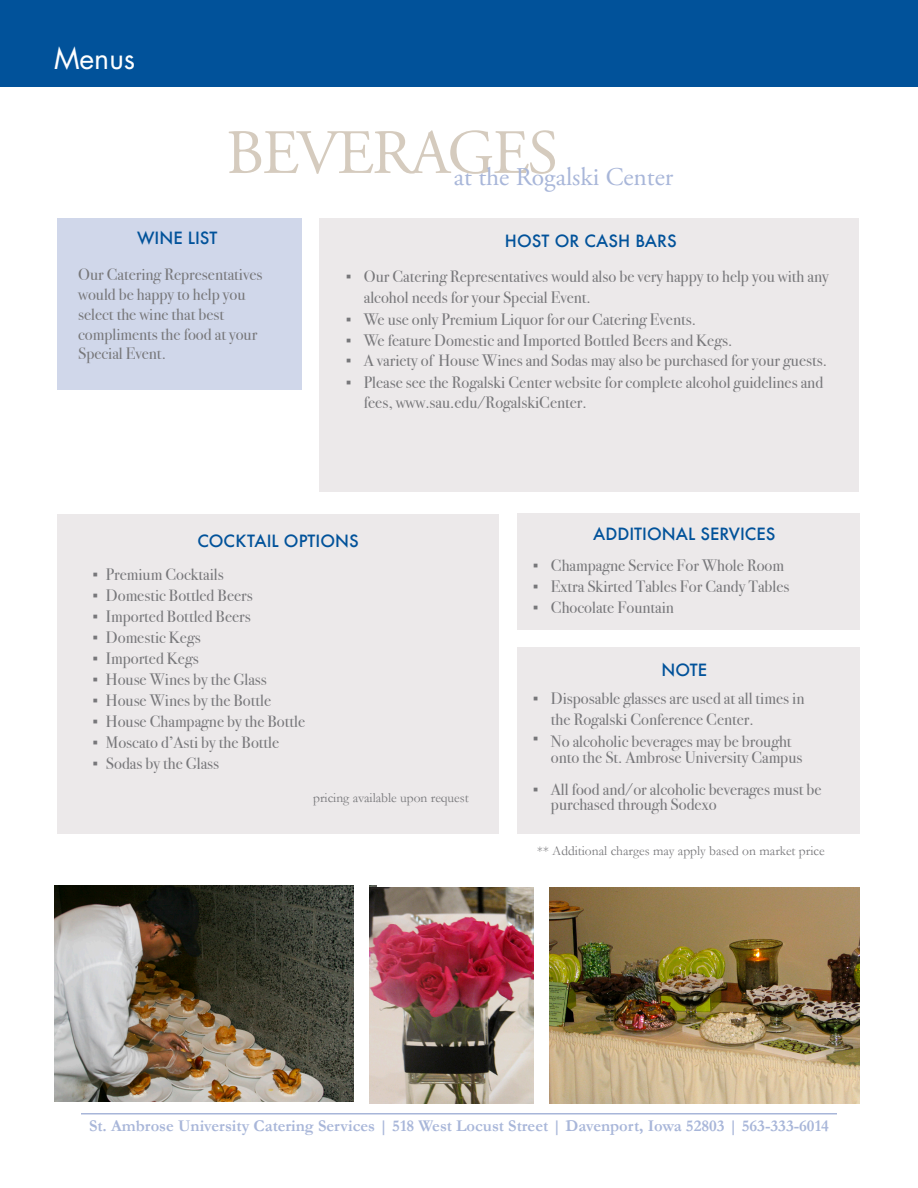
<style>
.page{position:relative;width:918px;height:1188px;background:#fff}
.page>*{position:absolute;margin:0;border:0;box-sizing:border-box;transform-origin:0 0}
.t1{font:63px "Adobe Garamond Pro";letter-spacing:-.03em;color:#d5cbbe}
.t2{font:28.5px "Futura";color:#fff}
.t3{font:25.5px "Adobe Garamond Pro";color:#a8b6d9}
.t4{font:16.5px/19.8px "Bodoni Svty Two ITCTT";color:#77777a}
.t5{font:700 16.5px "Garamond";color:#a8b6d9}
.t6{font:500 16.5px "Futura";color:#01529a}
.t7{font:16.5px "Arial";color:#77777a}
.t8{font:13.5px "Garamond";color:#77777a}
.s1{font-family:"Arial"}
</style>
<div class="page">
<div style="left:0;top:0;width:918px;height:86px;background:#01529a"></div>
<hr style="left:81px;top:1113px;width:756px;height:1px;background:#a8b6d9">
<div style="left:57px;top:218px;width:245px;height:172px;background:#d0d7ea"></div>
<div style="left:319px;top:218px;width:540px;height:274px;background:#ece9ea"></div>
<div style="left:57px;top:515px;width:442px;height:319px;background:#ece9ea"></div>
<div style="left:517px;top:513px;width:342px;height:117px;background:#ece9ea"></div>
<div style="left:517px;top:647px;width:342px;height:187px;background:#ece9ea"></div>
<img style="left:54px;top:886px;width:323px;height:216px">
<img style="left:549px;top:887px;width:310px;height:216px">
<img style="left:369px;top:887px;width:165px;height:216px">
<div style="left:355px;top:881px;width:14px;height:227px;background:#fff"></div>
<p class="t2" style="left:54px;top:40px;width:83px">Menus</p>
<p class="t1" style="left:226px;top:115px;width:334px">BEVERAGES</p>
<p class="t3" style="left:454px;top:162px;width:221px">at the Rogalski Center</p>
<p class="t6" style="left:137px;top:226px;width:82px">WINE LIST</p>
<p class="t4" style="left:78px;top:263px;width:186px">Our Catering Representatives would be happy to help you select the wine that best compliments the food at your<br>Special Event.</p>
<p class="t6" style="left:505px;top:229px;width:173px">HOST OR CASH BARS</p>
<p class="t4" style="left:364px;top:264px;width:466px;line-height:21px;text-indent:-18px"><span class="s1">▪</span> Our Catering Representatives would also be very happy to help you with any alcohol needs for your Special Event.</p>
<p class="t4" style="left:346px;top:308px;width:352px"><span class="s1">▪</span> We use only Premium Liquor for our Catering Events.</p>
<p class="t4" style="left:346px;top:329px;width:388px"><span class="s1">▪</span> We feature Domestic and Imported Bottled Beers and Kegs.</p>
<p class="t4" style="left:346px;top:349px;width:483px"><span class="s1">▪</span> A variety of House Wines and Sodas may also be purchased for your guests.</p>
<p class="t4" style="left:364px;top:371px;width:461px;text-indent:-18px"><span class="s1">▪</span> Please see the Rogalski Center website for complete alcohol guidelines and fees, www.sau.edu/RogalskiCenter.</p>
<p class="t6" style="left:197px;top:530px;width:163px">COCKTAIL OPTIONS</p>
<p class="t6" style="left:593px;top:523px;width:184px">ADDITIONAL SERVICES</p>
<p class="t4" style="left:92px;top:563px;width:133px"><span class="s1">▪</span> Premium Cocktails</p>
<p class="t4" style="left:92px;top:584px;width:162px"><span class="s1">▪</span> Domestic Bottled Beers</p>
<p class="t4" style="left:92px;top:605px;width:160px"><span class="s1">▪</span> Imported Bottled Beers</p>
<p class="t4" style="left:92px;top:626px;width:110px"><span class="s1">▪</span> Domestic Kegs</p>
<p class="t4" style="left:92px;top:647px;width:108px"><span class="s1">▪</span> Imported Kegs</p>
<p class="t4" style="left:92px;top:668px;width:176px"><span class="s1">▪</span> House Wines by the Glass</p>
<p class="t4" style="left:92px;top:689px;width:180px"><span class="s1">▪</span> House Wines by the Bottle</p>
<p class="t4" style="left:92px;top:710px;width:214px"><span class="s1">▪</span> House Champagne by the Bottle</p>
<p class="t4" style="left:92px;top:731px;width:188px"><span class="s1">▪</span> Moscato d’Asti by the Bottle</p>
<p class="t4" style="left:92px;top:752px;width:128px"><span class="s1">▪</span> Sodas by the Glass</p>
<p class="t8" style="left:313px;top:790px;width:157px">pricing available upon request</p>
<p class="t4" style="left:533px;top:554px;width:253px"><span class="s1">▪</span> Champagne Service For Whole Room</p>
<p class="t4" style="left:533px;top:575px;width:258px"><span class="s1">▪</span> Extra Skirted Tables For Candy Tables</p>
<p class="t4" style="left:533px;top:596px;width:142px"><span class="s1">▪</span> Chocolate Fountain</p>
<p class="t6" style="left:662px;top:659px;width:47px">NOTE</p>
<p class="t4" style="left:551px;top:686px;width:255px;line-height:21px;text-indent:-18px"><span class="s1">▪</span> Disposable glasses are used at all times in the Rogalski Conference Center.</p>
<p class="t7" style="left:533px;top:727px;width:7px">▪</p>
<p class="t4" style="left:551px;top:732px;width:253px;line-height:15.8px">No alcoholic beverages may be brought onto the St. Ambrose University Campus</p>
<p class="t4" style="left:551px;top:779px;width:272px;line-height:15.8px">All food and/or alcoholic beverages must be purchased through Sodexo</p>
<p class="t7" style="left:533px;top:779px;width:7px">▪</p>
<p class="t8" style="left:537px;top:842px;width:289px">** Additional charges may apply based on market price</p>
<p class="t5" style="left:89px;top:1116px;width:741px">St. Ambrose University Catering Services | 518 West Locust Street | Davenport, Iowa 52803 | 563-333-6014</p>
</div>
